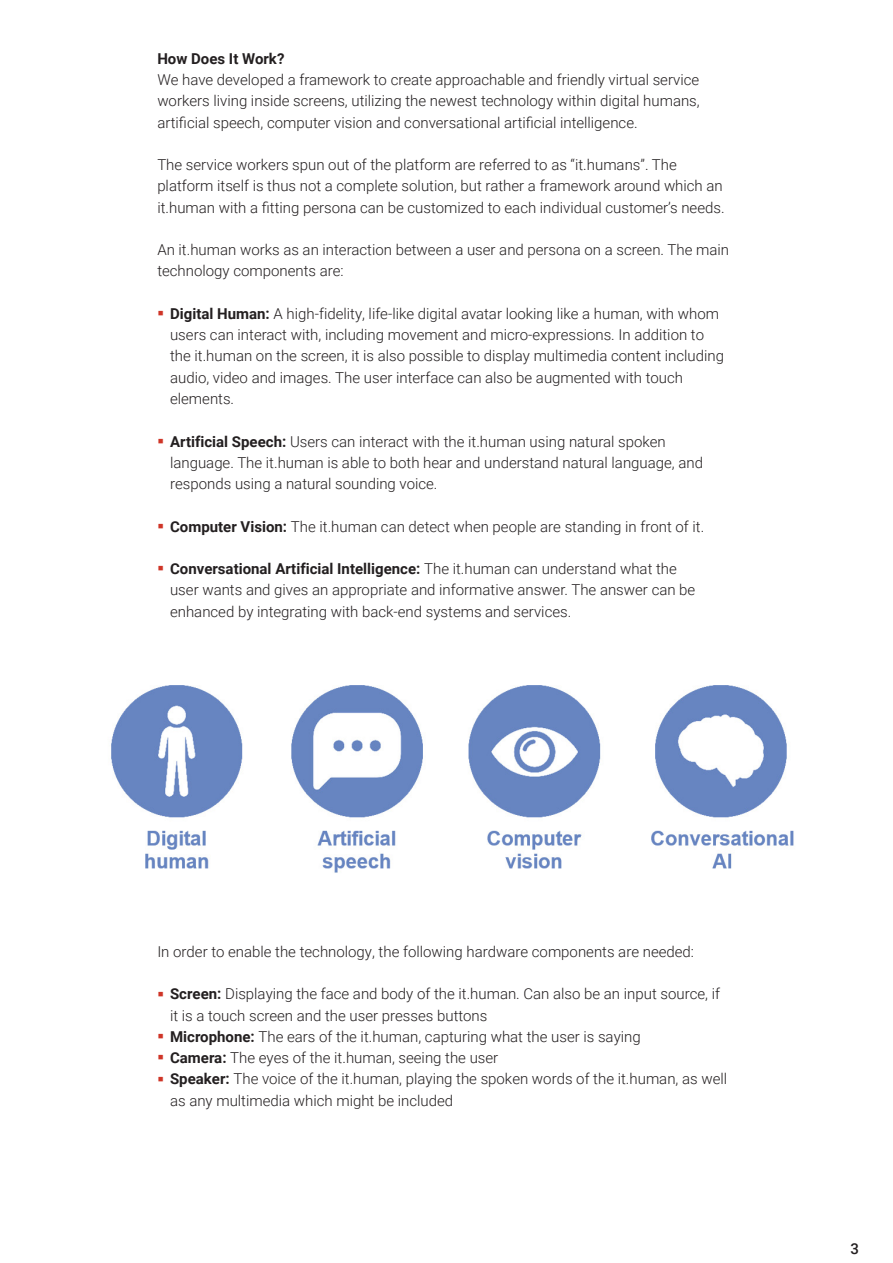
<style>
.page{position:relative;width:893px;height:1263px;background:#fff}
.page>*{position:absolute;margin:0;border:0;box-sizing:border-box;transform-origin:0 0}
.t1{font:900 34.95px "Roboto";color:#cf3527;scale:.43 1}
._07_Copy_grid_10pt{font:300 15px/21.3px "Roboto";color:#231f20}
._05_Headline_H2_grid{font:700 15px "Roboto";color:#231f20}
.t2{font:500 15px "Roboto";color:#231f20}
.s1{font-weight:700}
</style>
<div class="page">
<img style="left:111px;top:685px;width:683px;height:188px">
<p class="_05_Headline_H2_grid" style="left:157px;top:48px;width:129px">How Does It Work?</p>
<p class="_07_Copy_grid_10pt" style="left:157px;top:69px;width:543px">We have developed a framework to create approachable and friendly virtual service</p>
<p class="_07_Copy_grid_10pt" style="left:157px;top:90px;width:544px">workers living inside screens, utilizing the newest technology within digital humans, artificial speech, computer vision and conversational artificial intelligence.</p>
<p class="_07_Copy_grid_10pt" style="left:157px;top:154px;width:569px">The service workers spun out of the platform are referred to as “it.humans”. The platform itself is thus not a complete solution, but rather a framework around which an it.human with a fitting persona can be customized to each individual customer’s needs.</p>
<p class="_07_Copy_grid_10pt" style="left:157px;top:239px;width:573px">An it.human works as an interaction between a user and persona on a screen. The main technology components are:</p>
<p class="t1" style="left:157px;top:287px;width:17px">-</p>
<p class="_07_Copy_grid_10pt" style="left:170px;top:302px;width:555px"><span class="s1">Digital Human:</span> A high-fidelity, life-like digital avatar looking like a human, with whom users can interact with, including movement and micro-expressions. In addition to the it.human on the screen, it is also possible to display multimedia content including audio, video and images. The user interface can also be augmented with touch elements.</p>
<p class="t1" style="left:157px;top:415px;width:17px">-</p>
<p class="_07_Copy_grid_10pt" style="left:170px;top:430px;width:534px"><span class="s1">Artificial Speech:</span> Users can interact with the it.human using natural spoken language. The it.human is able to both hear and understand natural language, and responds using a natural sounding voice.</p>
<p class="t1" style="left:157px;top:500px;width:17px">-</p>
<p class="_07_Copy_grid_10pt" style="left:170px;top:515px;width:536px"><span class="s1">Computer Vision:</span> The it.human can detect when people are standing in front of it.</p>
<p class="t1" style="left:157px;top:542px;width:17px">-</p>
<p class="_07_Copy_grid_10pt" style="left:170px;top:557px;width:527px"><span class="s1">Conversational Artificial Intelligence:</span> The it.human can understand what the user wants and gives an appropriate and informative answer. The answer can be enhanced by integrating with back-end systems and services.</p>
<p class="_07_Copy_grid_10pt" style="left:157px;top:940px;width:538px">In order to enable the technology, the following hardware components are needed:</p>
<p class="t1" style="left:157px;top:968px;width:17px">-</p>
<p class="_07_Copy_grid_10pt" style="left:170px;top:983px;width:551px"><span class="s1">Screen:</span> Displaying the face and body of the it.human. Can also be an input source, if it is a touch screen and the user presses buttons</p>
<p class="t1" style="left:157px;top:1010px;width:17px">-</p>
<p class="_07_Copy_grid_10pt" style="left:170px;top:1025px;width:472px"><span class="s1">Microphone:</span> The ears of the it.human, capturing what the user is saying</p>
<p class="t1" style="left:157px;top:1031px;width:17px">-</p>
<p class="_07_Copy_grid_10pt" style="left:170px;top:1046px;width:330px"><span class="s1">Camera:</span> The eyes of the it.human, seeing the user</p>
<p class="t1" style="left:157px;top:1053px;width:17px">-</p>
<p class="_07_Copy_grid_10pt" style="left:170px;top:1068px;width:559px"><span class="s1">Speaker:</span> The voice of the it.human, playing the spoken words of the it.human, as well as any multimedia which might be included</p>
<p class="t2" style="left:850px;top:1238px;width:10px">3</p>
</div>
